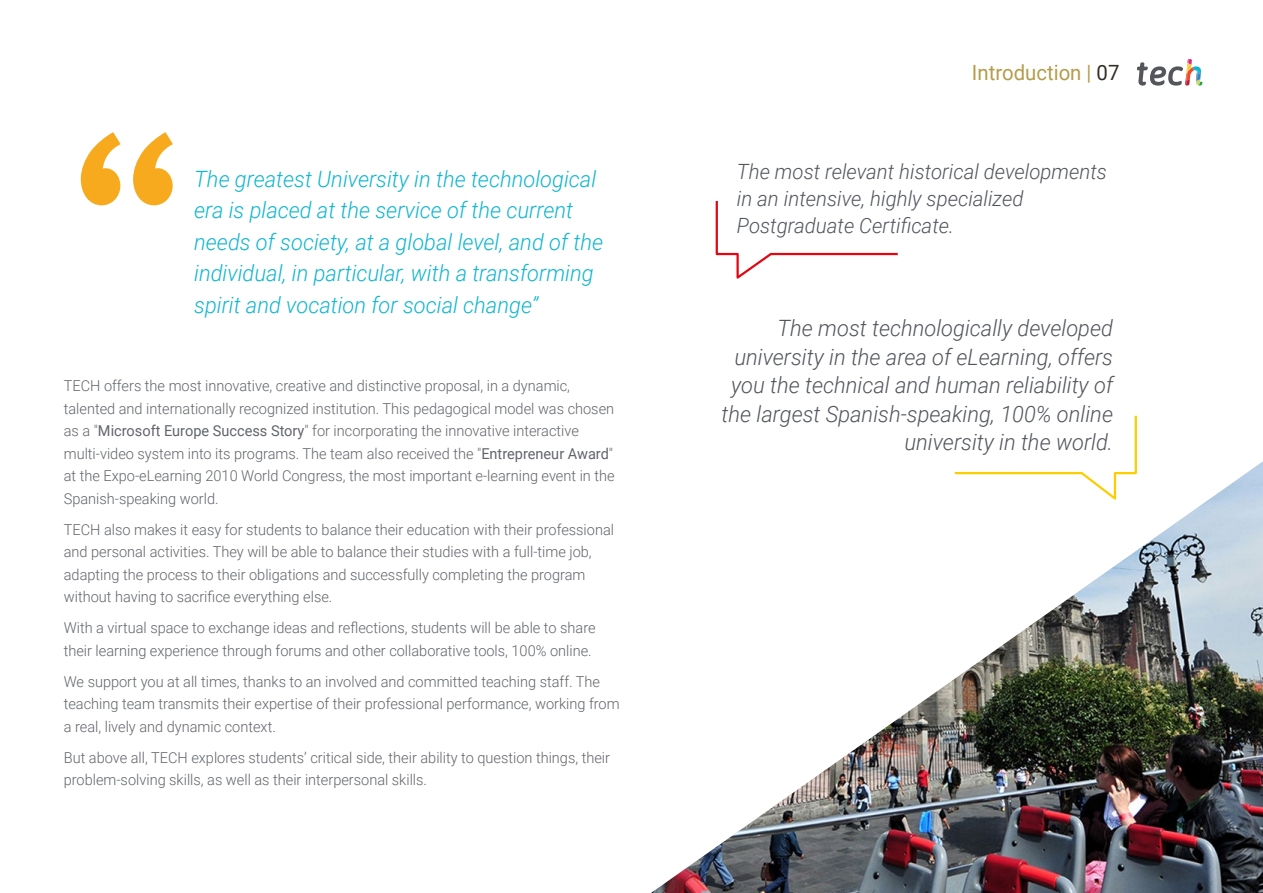
<style>
.page{position:relative;width:1263px;height:893px;background:#fff}
.page>*{position:absolute;margin:0;border:0;box-sizing:border-box;transform-origin:0 0}
.t1{font:italic 300 22.5px/31.5px "Roboto";color:#0fb6cf}
.t2{font:italic 300 22.5px/28.5px "Roboto";color:#52555b;text-align:right}
.t3{font:italic 300 21px/27px "Roboto";color:#52555b}
.t4{font:21px "Roboto";color:#b49c4b}
.t5{font:300 15px/22.5px "Roboto";color:#61646a}
.s1{font-weight:400}
.s2{color:#312e20}
</style>
<div class="page">
<img style="left:651px;top:461px;width:612px;height:432px">
<svg style="left:81px;top:132px;width:92px;height:73px"></svg>
<svg style="left:952px;top:415px;width:186px;height:88px"></svg>
<svg style="left:715px;top:201px;width:183px;height:78px"></svg>
<svg style="left:1137px;top:59px;width:65px;height:27px"></svg>
<h1 class="t1" style="left:194px;top:162px;width:410px">The greatest University in the technological era is placed at the service of the current needs of society, at a global level, and of the individual, in particular, with a transforming spirit and vocation for social change”</h1>
<p class="t5" style="left:64px;top:374px;width:552px">TECH offers the most innovative, creative and distinctive proposal, in a dynamic, talented and internationally recognized institution. This pedagogical model was chosen as a "<span class="s1">Microsoft Europe Success Story</span>" for incorporating the innovative interactive multi-video system into its programs. The team also received the "<span class="s1">Entrepreneur Award</span>" at the Expo-eLearning 2010 World Congress, the most important e-learning event in the Spanish-speaking world.</p>
<p class="t5" style="left:64px;top:518px;width:552px">TECH also makes it easy for students to balance their education with their professional and personal activities. They will be able to balance their studies with a full-time job, adapting the process to their obligations and successfully completing the program without having to sacrifice everything else.</p>
<p class="t5" style="left:64px;top:616px;width:533px">With a virtual space to exchange ideas and reflections, students will be able to share their learning experience through forums and other collaborative tools, 100% online.</p>
<p class="t5" style="left:64px;top:670px;width:557px">We support you at all times, thanks to an involved and committed teaching staff. The teaching team transmits their expertise of their professional performance, working from a real, lively and dynamic context.</p>
<p class="t5" style="left:64px;top:746px;width:548px">But above all, TECH explores students’ critical side, their ability to question things, their problem-solving skills, as well as their interpersonal skills.</p>
<h2 class="t4" style="left:972px;top:57px;width:149px">Introduction | <span class="s2">07</span></h2>
<h2 class="t3" style="left:737px;top:158px;width:372px">The most relevant historical developments in an intensive, highly specialized<br>Postgraduate Certificate.</h2>
<h1 class="t2" style="left:721px;top:313px;width:393px">The most technologically developed university in the area of eLearning, offers you the technical and human reliability of the largest Spanish-speaking, 100% online university in the world.</h1>
</div>
